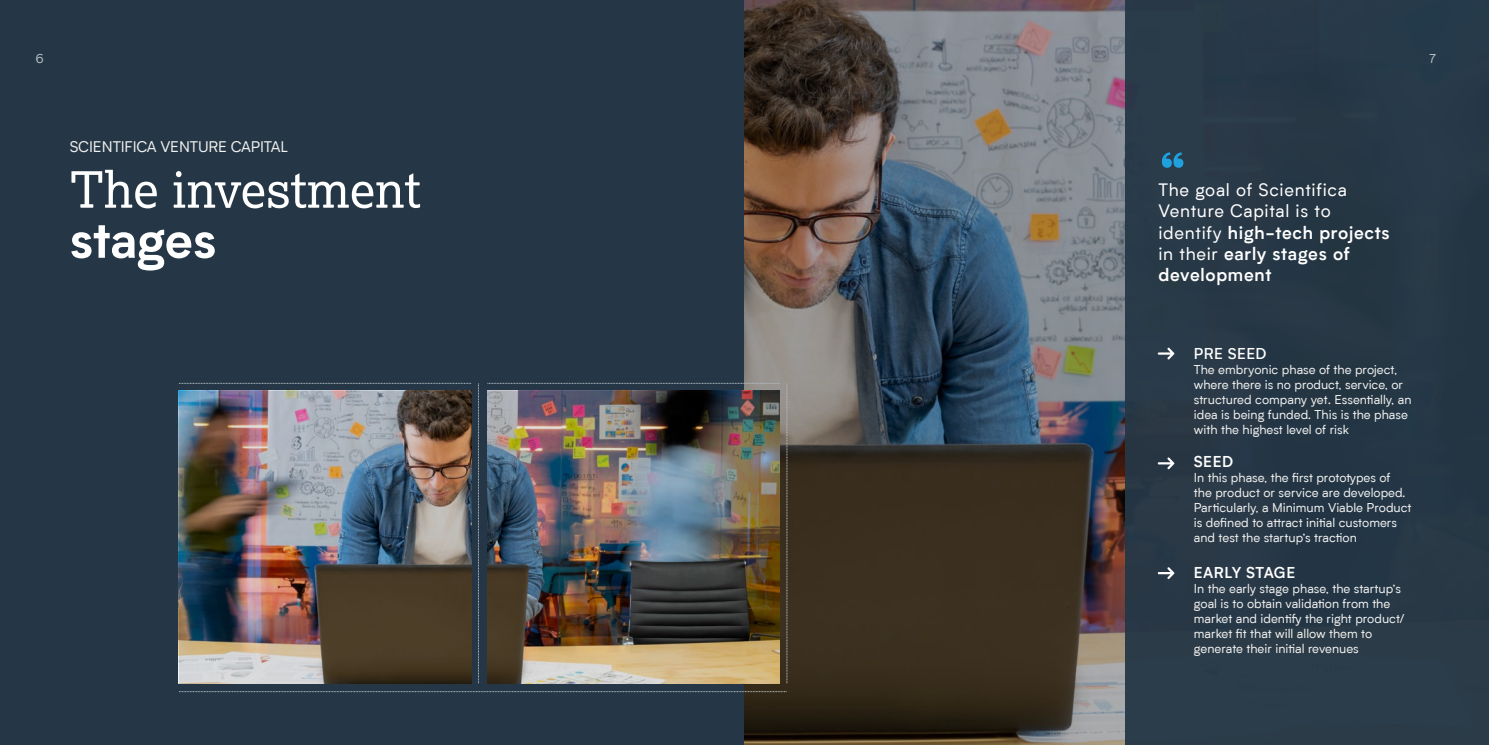
<style>
.page{position:relative;width:1489px;height:745px;background:#fff}
.page>*{position:absolute;margin:0;border:0;box-sizing:border-box;transform-origin:0 0}
.t1{font:700 62.5px "Biotif";color:#1ea1dc}
.t2{font:50px "Lexia";color:#fff}
.t3{font:700 50px "Biotif";letter-spacing:-.005em;color:#fff}
.t4{font:17.5px/21px "Biotif";letter-spacing:.04em;color:#fff}
.t5{font:15px "Biotif";letter-spacing:-.01em;color:#f0f0ef}
.t6{font:600 15px "Biotif";letter-spacing:.03em;color:#fff}
.t7{font:500 15px "Biotif";letter-spacing:.025em;color:#fff}
.t8{font:12.5px/15px "Biotif";color:#f0f0ef}
.t9{font:12.5px "Biotif";color:#b5bec5}
.s1{font-weight:600}
</style>
<div class="page">
<div style="left:0;top:0;width:1488px;height:744px;background:#253746"></div>
<img style="left:744px;top:0;width:381px;height:744px">
<svg style="left:179px;top:691px;width:607px;height:1px"></svg>
<svg style="left:478px;top:383px;width:1px;height:300px"></svg>
<svg style="left:487px;top:383px;width:292px;height:1px"></svg>
<svg style="left:179px;top:383px;width:292px;height:1px"></svg>
<img style="left:487px;top:390px;width:292px;height:293px">
<img style="left:179px;top:390px;width:292px;height:293px">
<svg style="left:786px;top:383px;width:1px;height:300px"></svg>
<svg style="left:1157px;top:347px;width:17px;height:12px"></svg>
<svg style="left:1157px;top:457px;width:17px;height:12px"></svg>
<svg style="left:1157px;top:567px;width:17px;height:11px"></svg>
<p class="t9" style="left:35px;top:50px;width:10px">6</p>
<p class="t5" style="left:70px;top:136px;width:220px">SCIENTIFICA VENTURE CAPITAL</p>
<h2 class="t2" style="left:70px;top:158px;width:352px">The investment</h2>
<h2 class="t3" style="left:70px;top:202px;width:148px">stages</h2>
<p class="t9" style="left:1429px;top:50px;width:8px">7</p>
<h1 class="t1" style="left:1157px;top:128px;width:31px">“</h1>
<h3 class="t4" style="left:1158px;top:179px;width:233px">The goal of Scientifica<br>Venture Capital is to identify <span class="s1">high-tech projects </span>in their <span class="s1">early stages of development</span></h3>
<p class="t7" style="left:1193px;top:342px;width:74px">PRE SEED</p>
<p class="t8" style="left:1193px;top:361px;width:219px">The embryonic phase of the project, where there is no product, service, or structured company yet. Essentially, an idea is being funded. This is the phase with the highest level of risk</p>
<p class="t6" style="left:1193px;top:450px;width:41px">SEED</p>
<p class="t8" style="left:1193px;top:469px;width:219px">In this phase, the first prototypes of the product or service are developed.<br>Particularly, a Minimum Viable Product is defined to attract initial customers and test the startup’s traction</p>
<p class="t6" style="left:1193px;top:561px;width:103px">EARLY STAGE</p>
<p class="t8" style="left:1193px;top:580px;width:212px">In the early stage phase, the startup’s goal is to obtain validation from the market and identify the right product/ market fit that will allow them to generate their initial revenues</p>
</div>
